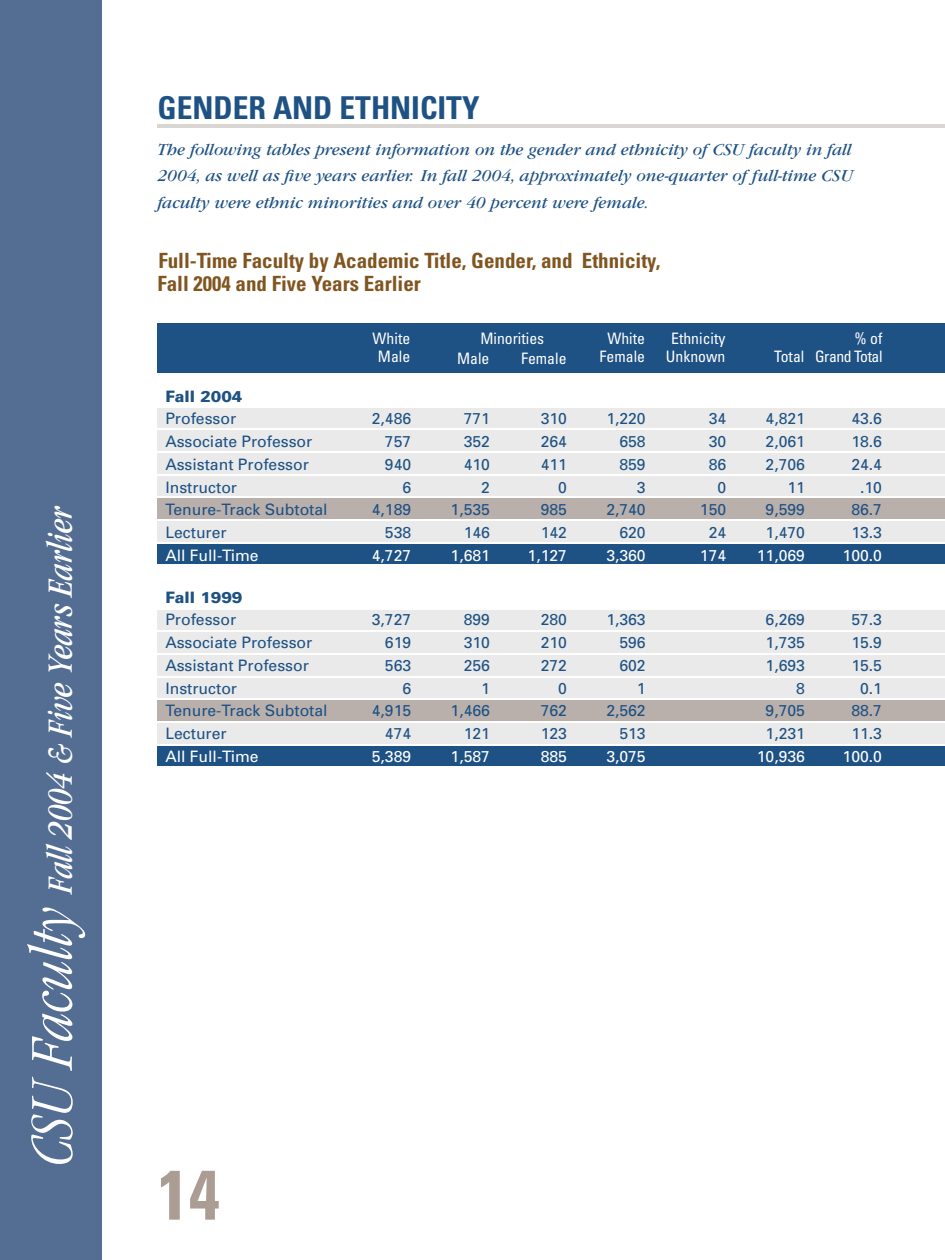
<style>
.page{position:relative;width:945px;height:1260px;background:#fff}
.page>*{position:absolute;margin:0;border:0;box-sizing:border-box;transform-origin:0 0}
.t1{font:700 condensed 70px "Univers";color:#ab9d94}
.t2{font:italic condensed 36.75px "Garamond";color:#fff}
.t3{font:700 condensed 31.5px "Univers";color:#1e5184}
.t4{font:700 condensed 21px/22.8px "Univers";color:#805520}
.t5{font:italic 17.5px/26.2px "Garamond";color:#1e5184;text-align:justify}
.t6{font:15.75px "Univers";color:#1e5184}
.t7{font:15.75px "Univers";color:#fff}
.t8{font:condensed 15.75px/18.4px "Univers";color:#fff;text-align:center}
.t9{font:900 15.75px "Univers";color:#1e5184}
.t10{font:condensed 15.75px/18.4px "Univers";letter-spacing:-.03em;color:#fff;text-align:right}
.s1{font-weight:300;font-size:63px}
</style>
<div class="page">
<div style="left:0;top:0;width:102px;height:1260px;background:#536e92"></div>
<div style="left:157px;top:609px;width:788px;height:158px;background:#e9eae9"></div>
<div style="left:157px;top:745px;width:788px;height:23px;background:#1e5184"></div>
<div style="left:157px;top:700px;width:788px;height:22px;background:#b9b0ac"></div>
<hr style="left:143px;top:608px;width:802px;height:2px;background:#fff">
<hr style="left:143px;top:631px;width:802px;height:1px;background:#fff">
<hr style="left:143px;top:653px;width:802px;height:2px;background:#fff">
<hr style="left:143px;top:676px;width:802px;height:2px;background:#fff">
<hr style="left:143px;top:699px;width:802px;height:1px;background:#fff">
<hr style="left:143px;top:744px;width:802px;height:2px;background:#fff">
<hr style="left:143px;top:767px;width:802px;height:1px;background:#fff">
<hr style="left:143px;top:721px;width:802px;height:2px;background:#fff">
<div style="left:158px;top:407px;width:787px;height:158px;background:#e9eae9"></div>
<div style="left:157px;top:543px;width:788px;height:23px;background:#1e5184"></div>
<div style="left:158px;top:498px;width:787px;height:22px;background:#b9b0ac"></div>
<hr style="left:144px;top:406px;width:801px;height:2px;background:#fff">
<hr style="left:144px;top:429px;width:801px;height:1px;background:#fff">
<hr style="left:144px;top:451px;width:801px;height:2px;background:#fff">
<hr style="left:144px;top:474px;width:801px;height:2px;background:#fff">
<hr style="left:144px;top:497px;width:801px;height:1px;background:#fff">
<hr style="left:144px;top:542px;width:801px;height:2px;background:#fff">
<hr style="left:144px;top:564px;width:801px;height:2px;background:#fff">
<hr style="left:144px;top:519px;width:801px;height:2px;background:#fff">
<div style="left:157px;top:323px;width:788px;height:50px;background:#1e5184"></div>
<hr style="left:158px;top:124px;width:787px;height:4px;background:#d8d5d3">
<h2 class="t2" style="left:40px;top:1166px;width:662px;rotate:-90deg"><span class="s1">CSU Faculty</span> Fall 2004 &amp; Five Years Earlier</h2>
<h3 class="t3" style="left:158px;top:88px;width:324px">GENDER AND ETHNICITY</h3>
<p class="t5" style="left:158px;top:137px;width:697px">The following tables present information on the gender and ethnicity of CSU faculty in fall 2004, as well as five years earlier. In fall 2004, approximately one-quarter of full-time CSU faculty were ethnic minorities and over 40 percent were female.</p>
<h3 class="t4" style="left:157px;top:249px;width:505px">Full-Time Faculty by Academic Title, Gender, and Ethnicity,<br>Fall 2004 and Five Years Earlier</h3>
<p class="t8" style="left:373px;top:329px;width:39px">White<br>Male</p>
<p class="t8" style="left:521px;top:328px;width:47px;line-height:20.1px;text-align:left;text-indent:-41px">Minorities<br>Female</p>
<p class="t8" style="left:600px;top:329px;width:47px">White<br>Female</p>
<p class="t8" style="left:671px;top:329px;width:56px">Ethnicity</p>
<p class="t8" style="left:457px;top:349px;width:34px">Male</p>
<p class="t8" style="left:666px;top:347px;width:61px">Unknown</p>
<p class="t8" style="left:774px;top:347px;width:32px">Total</p>
<p class="t10" style="left:815px;top:329px;width:69px">% of<br>Grand Total</p>
<p class="t9" style="left:165px;top:386px;width:79px">Fall 2004</p>
<p class="t6" style="left:165px;top:409px;width:72px">Professor</p>
<p class="t6" style="left:372px;top:409px;width:41px">2,486</p>
<p class="t6" style="left:464px;top:409px;width:28px">771</p>
<p class="t6" style="left:541px;top:409px;width:28px">310</p>
<p class="t6" style="left:606px;top:409px;width:41px">1,220</p>
<p class="t6" style="left:709px;top:409px;width:19px">34</p>
<p class="t6" style="left:766px;top:409px;width:41px">4,821</p>
<p class="t6" style="left:851px;top:409px;width:32px">43.6</p>
<p class="t6" style="left:165px;top:432px;width:149px">Associate Professor</p>
<p class="t6" style="left:385px;top:432px;width:28px">757</p>
<p class="t6" style="left:464px;top:432px;width:28px">352</p>
<p class="t6" style="left:541px;top:432px;width:28px">264</p>
<p class="t6" style="left:619px;top:432px;width:28px">658</p>
<p class="t6" style="left:709px;top:432px;width:19px">30</p>
<p class="t6" style="left:766px;top:432px;width:41px">2,061</p>
<p class="t6" style="left:851px;top:432px;width:32px">18.6</p>
<p class="t6" style="left:165px;top:455px;width:145px">Assistant Professor</p>
<p class="t6" style="left:385px;top:455px;width:28px">940</p>
<p class="t6" style="left:464px;top:455px;width:28px">410</p>
<p class="t6" style="left:541px;top:455px;width:28px">411</p>
<p class="t6" style="left:619px;top:455px;width:28px">859</p>
<p class="t6" style="left:709px;top:455px;width:19px">86</p>
<p class="t6" style="left:766px;top:455px;width:41px">2,706</p>
<p class="t6" style="left:851px;top:455px;width:32px">24.4</p>
<p class="t6" style="left:165px;top:477px;width:73px">Instructor</p>
<p class="t6" style="left:402px;top:477px;width:10px">6</p>
<p class="t6" style="left:481px;top:477px;width:10px">2</p>
<p class="t6" style="left:558px;top:477px;width:10px">0</p>
<p class="t6" style="left:637px;top:477px;width:10px">3</p>
<p class="t6" style="left:717px;top:477px;width:10px">0</p>
<p class="t6" style="left:787px;top:477px;width:19px">11</p>
<p class="t6" style="left:860px;top:477px;width:23px">.10</p>
<p class="t6" style="left:165px;top:500px;width:164px">Tenure-Track Subtotal</p>
<p class="t6" style="left:372px;top:500px;width:41px">4,189</p>
<p class="t6" style="left:451px;top:500px;width:41px">1,535</p>
<p class="t6" style="left:541px;top:500px;width:28px">985</p>
<p class="t6" style="left:606px;top:500px;width:41px">2,740</p>
<p class="t6" style="left:700px;top:500px;width:28px">150</p>
<p class="t6" style="left:766px;top:500px;width:41px">9,599</p>
<p class="t6" style="left:851px;top:500px;width:32px">86.7</p>
<p class="t6" style="left:165px;top:523px;width:63px">Lecturer</p>
<p class="t6" style="left:385px;top:523px;width:28px">538</p>
<p class="t6" style="left:464px;top:523px;width:28px">146</p>
<p class="t6" style="left:541px;top:523px;width:28px">142</p>
<p class="t6" style="left:619px;top:523px;width:28px">620</p>
<p class="t6" style="left:709px;top:523px;width:19px">24</p>
<p class="t6" style="left:766px;top:523px;width:41px">1,470</p>
<p class="t6" style="left:851px;top:523px;width:32px">13.3</p>
<p class="t7" style="left:165px;top:546px;width:95px">All Full-Time</p>
<p class="t7" style="left:372px;top:546px;width:41px">4,727</p>
<p class="t7" style="left:451px;top:546px;width:41px">1,681</p>
<p class="t7" style="left:528px;top:546px;width:41px">1,127</p>
<p class="t7" style="left:606px;top:546px;width:41px">3,360</p>
<p class="t7" style="left:700px;top:546px;width:28px">174</p>
<p class="t7" style="left:757px;top:546px;width:50px">11,069</p>
<p class="t7" style="left:843px;top:546px;width:41px">100.0</p>
<p class="t9" style="left:165px;top:587px;width:79px">Fall 1999</p>
<p class="t6" style="left:165px;top:610px;width:72px">Professor</p>
<p class="t6" style="left:372px;top:610px;width:41px">3,727</p>
<p class="t6" style="left:464px;top:610px;width:28px">899</p>
<p class="t6" style="left:541px;top:610px;width:28px">280</p>
<p class="t6" style="left:606px;top:610px;width:41px">1,363</p>
<p class="t6" style="left:766px;top:610px;width:41px">6,269</p>
<p class="t6" style="left:851px;top:610px;width:32px">57.3</p>
<p class="t6" style="left:165px;top:633px;width:149px">Associate Professor</p>
<p class="t6" style="left:385px;top:633px;width:28px">619</p>
<p class="t6" style="left:464px;top:633px;width:28px">310</p>
<p class="t6" style="left:541px;top:633px;width:28px">210</p>
<p class="t6" style="left:619px;top:633px;width:28px">596</p>
<p class="t6" style="left:766px;top:633px;width:41px">1,735</p>
<p class="t6" style="left:851px;top:633px;width:32px">15.9</p>
<p class="t6" style="left:165px;top:655px;width:145px">Assistant Professor</p>
<p class="t6" style="left:385px;top:655px;width:28px">563</p>
<p class="t6" style="left:464px;top:655px;width:28px">256</p>
<p class="t6" style="left:541px;top:655px;width:28px">272</p>
<p class="t6" style="left:619px;top:655px;width:28px">602</p>
<p class="t6" style="left:766px;top:655px;width:41px">1,693</p>
<p class="t6" style="left:851px;top:655px;width:32px">15.5</p>
<p class="t6" style="left:165px;top:678px;width:73px">Instructor</p>
<p class="t6" style="left:402px;top:678px;width:10px">6</p>
<p class="t6" style="left:481px;top:678px;width:10px">1</p>
<p class="t6" style="left:558px;top:678px;width:10px">0</p>
<p class="t6" style="left:637px;top:678px;width:10px">1</p>
<p class="t6" style="left:796px;top:678px;width:10px">8</p>
<p class="t6" style="left:860px;top:678px;width:23px">0.1</p>
<p class="t6" style="left:165px;top:701px;width:164px">Tenure-Track Subtotal</p>
<p class="t6" style="left:372px;top:701px;width:41px">4,915</p>
<p class="t6" style="left:451px;top:701px;width:41px">1,466</p>
<p class="t6" style="left:541px;top:701px;width:28px">762</p>
<p class="t6" style="left:606px;top:701px;width:41px">2,562</p>
<p class="t6" style="left:766px;top:701px;width:41px">9,705</p>
<p class="t6" style="left:851px;top:701px;width:32px">88.7</p>
<p class="t6" style="left:165px;top:724px;width:63px">Lecturer</p>
<p class="t6" style="left:385px;top:724px;width:28px">474</p>
<p class="t6" style="left:464px;top:724px;width:28px">121</p>
<p class="t6" style="left:541px;top:724px;width:28px">123</p>
<p class="t6" style="left:619px;top:724px;width:28px">513</p>
<p class="t6" style="left:766px;top:724px;width:41px">1,231</p>
<p class="t6" style="left:851px;top:724px;width:32px">11.3</p>
<p class="t7" style="left:165px;top:746px;width:95px">All Full-Time</p>
<p class="t7" style="left:372px;top:746px;width:41px">5,389</p>
<p class="t7" style="left:451px;top:746px;width:41px">1,587</p>
<p class="t7" style="left:541px;top:746px;width:28px">885</p>
<p class="t7" style="left:606px;top:746px;width:41px">3,075</p>
<p class="t7" style="left:757px;top:746px;width:50px">10,936</p>
<p class="t7" style="left:843px;top:746px;width:41px">100.0</p>
<h1 class="t1" style="left:157px;top:1152px;width:64px">14</h1>
</div>
